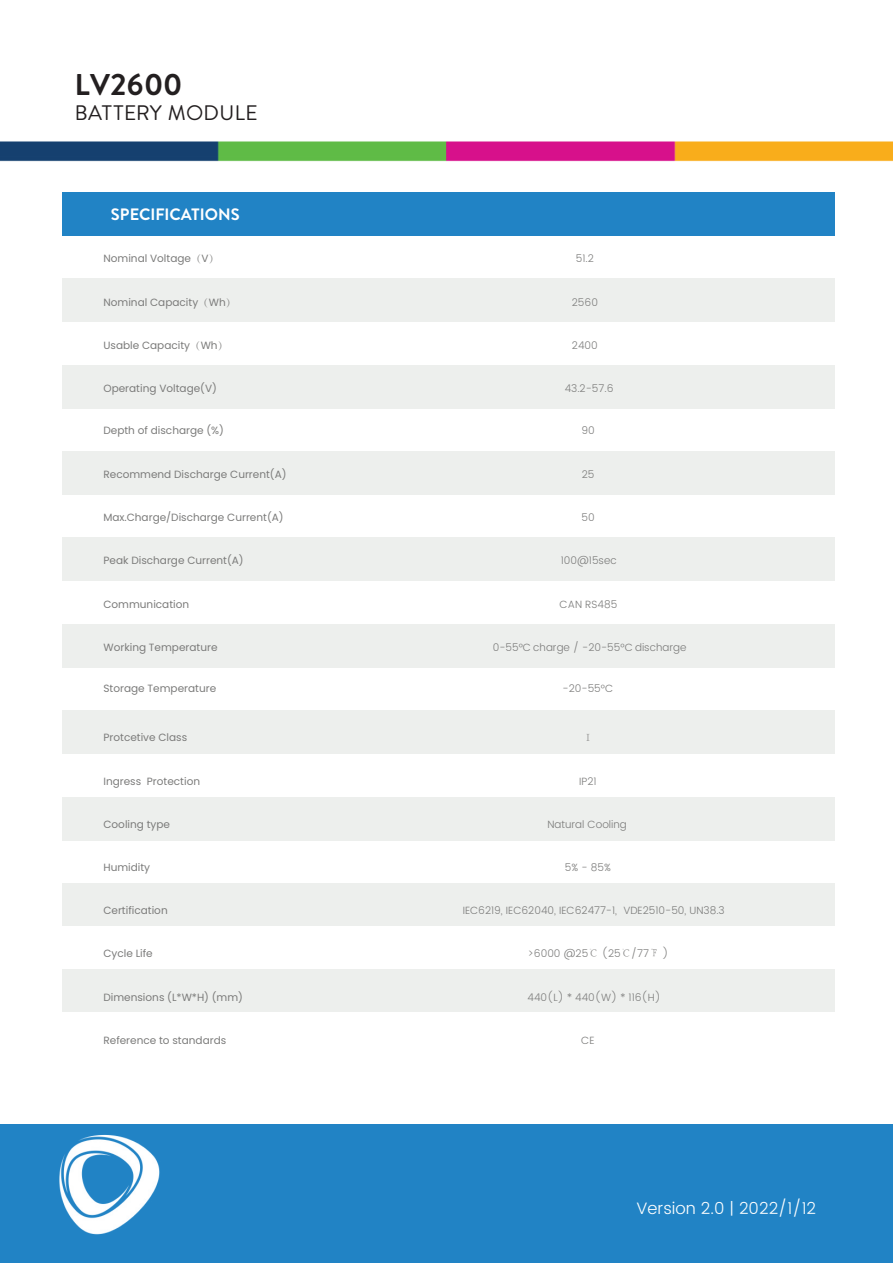
<style>
.page{position:relative;width:893px;height:1263px;background:#fff}
.page>*{position:absolute;margin:0;border:0;box-sizing:border-box;transform-origin:0 0}
.t1{font:700 30px "Brandon Text";color:#231f20}
.t2{font:21px "Brandon Text";letter-spacing:.01em;color:#231f20}
.t3{font:300 16.5px "Poppins";color:#fff}
.t4{font:700 16.5px "Brandon Text";color:#fff}
.t5{font:10.5px "Poppins";color:#7b7b7a}
.t6{font:300 10.5px "Poppins";color:#7b7b7a}
.t7{font:300 10.5px "Adobe Song Std";color:#7b7b7a}
.s1{font-family:"Adobe Song Std";font-weight:300}
.s2{font-family:"Adobe Song Std"}
</style>
<div class="page">
<div style="left:0;top:1124px;width:893px;height:139px;background:#2183c5"></div>
<div style="left:62px;top:192px;width:773px;height:43px;background:#2183c5"></div>
<div style="left:62px;top:624px;width:773px;height:43px;background:#edefed"></div>
<div style="left:62px;top:538px;width:773px;height:43px;background:#edefed"></div>
<div style="left:62px;top:451px;width:773px;height:44px;background:#edefed"></div>
<div style="left:62px;top:279px;width:773px;height:43px;background:#edefed"></div>
<div style="left:62px;top:365px;width:773px;height:43px;background:#edefed"></div>
<div style="left:62px;top:711px;width:773px;height:43px;background:#edefed"></div>
<div style="left:62px;top:797px;width:773px;height:43px;background:#edefed"></div>
<div style="left:62px;top:883px;width:773px;height:43px;background:#edefed"></div>
<div style="left:62px;top:969px;width:773px;height:43px;background:#edefed"></div>
<img style="left:59px;top:1134px;width:101px;height:101px">
<img style="left:0;top:141px;width:893px;height:21px">
<h1 class="t1" style="left:75px;top:64px;width:109px">LV2600</h1>
<h2 class="t2" style="left:75px;top:98px;width:184px">BATTERY MODULE</h2>
<h3 class="t4" style="left:111px;top:202px;width:130px">SPECIFICATIONS</h3>
<p class="t5" style="left:103px;top:253px;width:117px">Nominal Voltage<span class="s1">（</span>V<span class="s1">）</span></p>
<p class="t6" style="left:576px;top:251px;width:20px">51.2</p>
<p class="t5" style="left:103px;top:296px;width:134px">Nominal Capacity<span class="s1">（</span>Wh<span class="s1">）</span></p>
<p class="t6" style="left:572px;top:294px;width:28px">2560</p>
<p class="t5" style="left:103px;top:339px;width:126px">Usable Capacity<span class="s1">（</span>Wh<span class="s1">）</span></p>
<p class="t6" style="left:572px;top:338px;width:27px">2400</p>
<p class="t5" style="left:103px;top:382px;width:115px">Operating Voltage(V)</p>
<p class="t6" style="left:565px;top:381px;width:50px">43.2-57.6</p>
<p class="t6" style="left:581px;top:423px;width:15px">90</p>
<p class="t5" style="left:103px;top:468px;width:185px">Recommend Discharge Current(A)</p>
<p class="t5" style="left:103px;top:424px;width:122px">Depth of discharge (%)</p>
<p class="t6" style="left:582px;top:467px;width:14px">25</p>
<p class="t5" style="left:103px;top:511px;width:182px">Max.Charge/Discharge Current(A)</p>
<p class="t6" style="left:581px;top:510px;width:15px">50</p>
<p class="t5" style="left:103px;top:555px;width:142px">Peak Discharge Current(A)</p>
<p class="t6" style="left:561px;top:553px;width:57px">100@15sec</p>
<p class="t5" style="left:103px;top:598px;width:87px">Communication</p>
<p class="t6" style="left:560px;top:596px;width:59px">CAN RS485</p>
<p class="t5" style="left:103px;top:641px;width:116px">Working Temperature</p>
<p class="t6" style="left:493px;top:640px;width:195px">0-55°C charge / -20-55°C discharge</p>
<p class="t5" style="left:103px;top:682px;width:114px">Storage Temperature</p>
<p class="t6" style="left:563px;top:680px;width:52px">-20-55°C</p>
<p class="t5" style="left:103px;top:731px;width:85px">Protcetive Class</p>
<p class="t5" style="left:103px;top:775px;width:98px">Ingress Protection</p>
<p class="t7" style="left:583px;top:731px;width:12px">Ⅰ</p>
<p class="t6" style="left:579px;top:774px;width:19px">IP21</p>
<p class="t5" style="left:103px;top:818px;width:68px">Cooling type</p>
<p class="t6" style="left:547px;top:817px;width:81px">Natural Cooling</p>
<p class="t5" style="left:103px;top:861px;width:48px">Humidity</p>
<p class="t6" style="left:565px;top:860px;width:47px">5% - 85%</p>
<p class="t5" style="left:103px;top:904px;width:66px">Certification</p>
<p class="t6" style="left:463px;top:903px;width:264px">IEC6219, IEC62040, IEC62477-1, VDE2510-50, UN38.3</p>
<p class="t5" style="left:103px;top:947px;width:51px">Cycle Life</p>
<p class="t6" style="left:527px;top:946px;width:143px">&gt;6000 @25<span class="s2">℃</span> (25<span class="s2">℃</span>/77<span class="s2">℉</span> )</p>
<p class="t5" style="left:103px;top:991px;width:141px">Dimensions (L*W*H) (mm)</p>
<p class="t6" style="left:527px;top:990px;width:135px">440(L) * 440(W) * 116(H)</p>
<p class="t5" style="left:103px;top:1034px;width:124px">Reference to standards</p>
<p class="t6" style="left:581px;top:1033px;width:15px">CE</p>
<h3 class="t3" style="left:637px;top:1196px;width:181px">Version 2.0 | 2022/1/12</h3>
</div>
